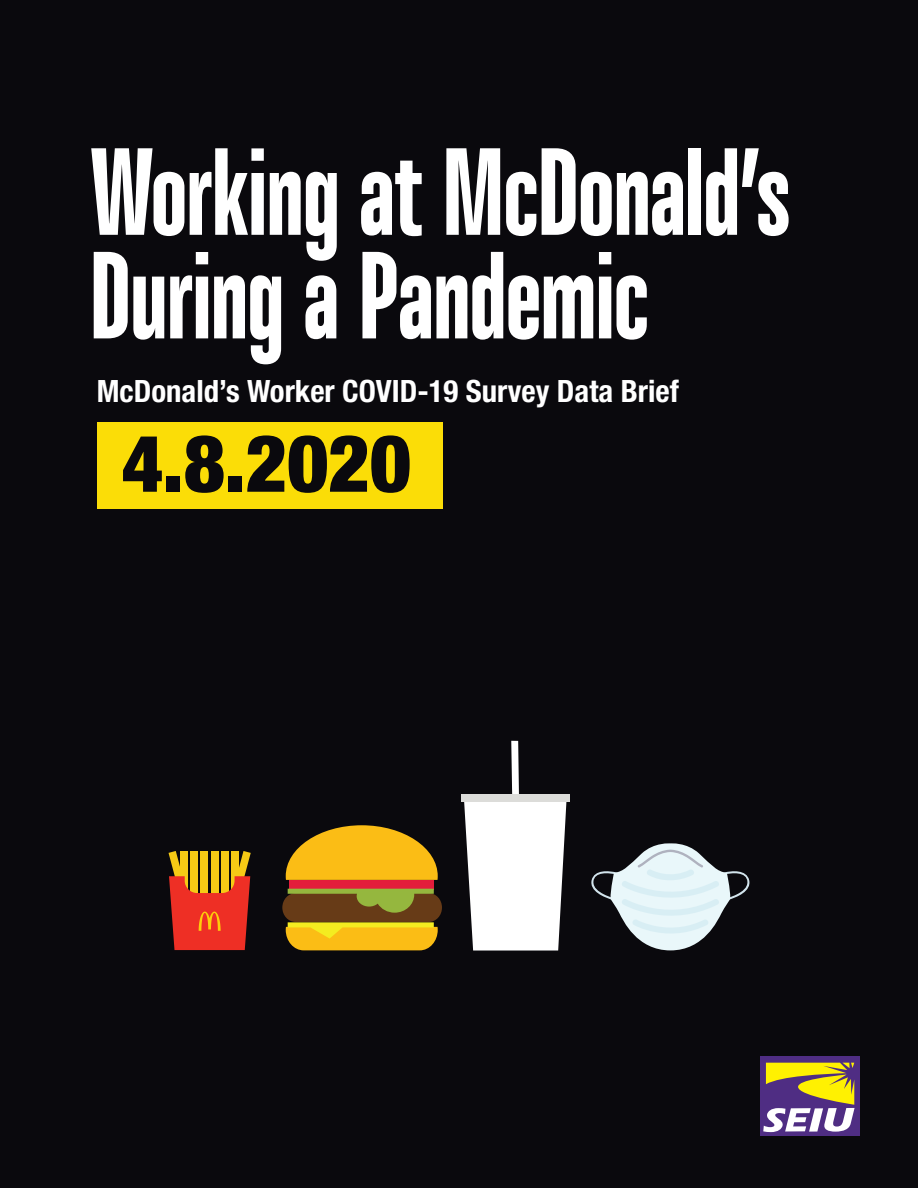
<style>
.page{position:relative;width:918px;height:1188px;background:#fff}
.page>*{position:absolute;margin:0;border:0;box-sizing:border-box;transform-origin:0 0}
.t1{font:800 extra-condensed 123.6px/103.6px "Molde";color:#fff}
.t2{font:900 condensed 79.5px "Helvetica Neue LT Std";color:#0a090d}
.t3{font:700 condensed 30.75px "Helvetica Neue LT Std";color:#fff}
</style>
<div class="page">
<div style="left:0;top:1px;width:918px;height:1187px;background:#0a090d"></div>
<div style="left:97px;top:422px;width:345px;height:87px;background:#fbdd07"></div>
<svg style="left:169px;top:851px;width:82px;height:99px;background:#d1561c"></svg>
<svg style="left:286px;top:825px;width:152px;height:55px"></svg>
<div style="left:282px;top:893px;width:160px;height:29px;background:#673b17;border-radius:14px"></div>
<div style="left:289px;top:880px;width:145px;height:9px;background:#e31c3b"></div>
<svg style="left:286px;top:922px;width:152px;height:28px;background:#ecbd16"></svg>
<svg style="left:288px;top:889px;width:146px;height:24px"></svg>
<svg style="left:464px;top:741px;width:103px;height:210px"></svg>
<div style="left:462px;top:794px;width:108px;height:7px;background:#dcdcd9"></div>
<svg style="left:591px;top:843px;width:159px;height:107px"></svg>
<div style="left:760px;top:1057px;width:99px;height:79px;background:#4f2d83"></div>
<svg style="left:763px;top:1063px;width:92px;height:69px"></svg>
<h1 class="t1" style="left:90px;top:136px;width:701px">Working at McDonald’s<br>During a Pandemic</h1>
<p class="t3" style="left:97px;top:373px;width:584px">McDonald’s Worker COVID-19 Survey Data Brief</p>
<h2 class="t2" style="left:122px;top:414px;width:291px">4.8.2020</h2>
</div>
